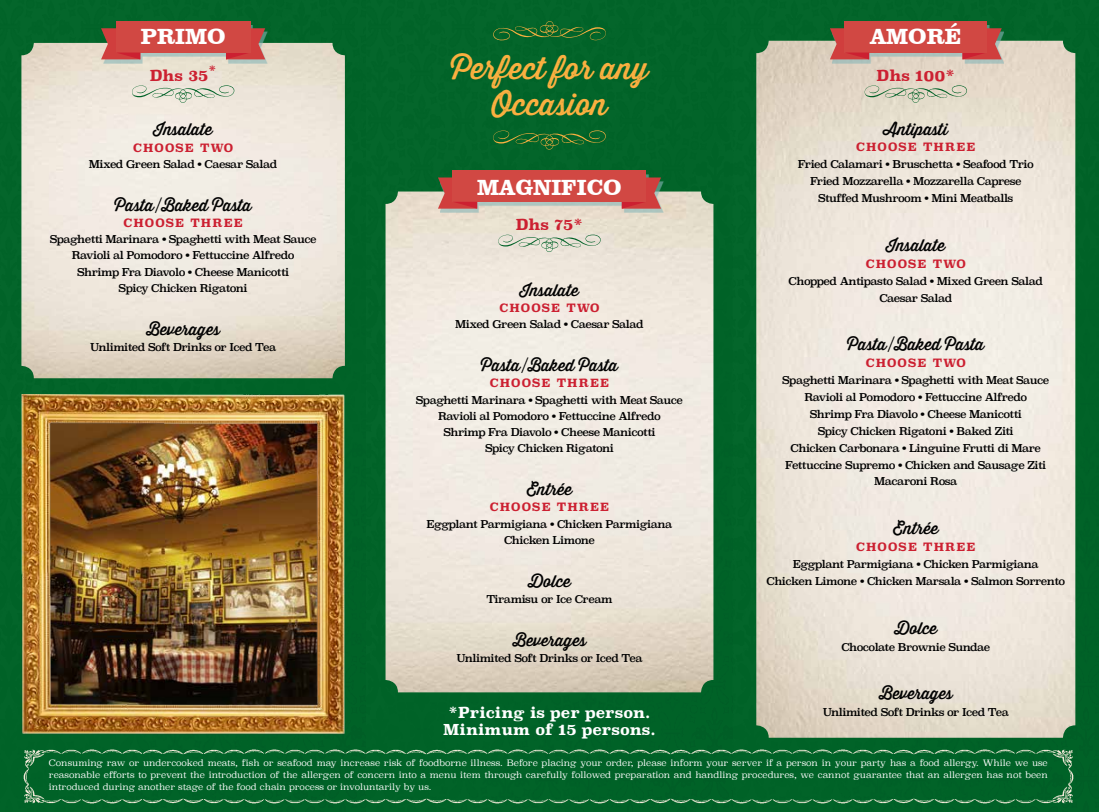
<style>
.page{position:relative;width:1099px;height:812px;background:#fff}
.page>*{position:absolute;margin:0;border:0;box-sizing:border-box;transform-origin:0 0}
.t1{font:30.25px/36.4px "Thirsty Rough Reg";color:#fbb040;text-align:center}
.t2{font:700 22.5px "Clarendon BT";color:#fff}
.t3{font:16.25px "Thirsty Rough Reg";color:#000}
.t4{font:700 15px/16.2px "Superclarendon";color:#fff;text-align:center}
.t5{font:700 15px "Superclarendon";color:#cc2031}
.t6{font:700 11.25px "Superclarendon";letter-spacing:.1em;color:#cc2031}
.t7{font:10.62px/16.9px "Superclarendon";letter-spacing:-.05em;color:#000;text-align:center}
.t8{font:300 8.75px/12px "Superclarendon";color:#fff;text-align:justify}
</style>
<div class="page">
<div style="left:0;top:0;width:1098px;height:811px;background:#006227"></div>
<img style="left:756px;top:41px;width:319px;height:696px">
<img style="left:21px;top:43px;width:324px;height:335px">
<img style="left:385px;top:191px;width:328px;height:501px">
<div style="left:832px;top:25px;width:172px;height:38px;background:#87b6b8;opacity:.6"></div>
<svg style="left:962px;top:28px;width:39px;height:31px"></svg>
<div style="left:844px;top:21px;width:142px;height:32px;background:#d14843"></div>
<svg style="left:829px;top:28px;width:40px;height:31px"></svg>
<div style="left:103px;top:25px;width:164px;height:38px;background:#87b6b8;opacity:.6"></div>
<svg style="left:226px;top:28px;width:39px;height:31px"></svg>
<div style="left:116px;top:21px;width:134px;height:32px;background:#d14843"></div>
<svg style="left:101px;top:28px;width:39px;height:31px"></svg>
<div style="left:440px;top:174px;width:223px;height:38px;background:#87b6b8;opacity:.6"></div>
<svg style="left:621px;top:177px;width:40px;height:32px"></svg>
<div style="left:452px;top:170px;width:194px;height:32px;background:#d14843"></div>
<svg style="left:438px;top:177px;width:39px;height:32px"></svg>
<img style="left:24px;top:785px;width:1049px;height:19px">
<img style="left:23px;top:749px;width:1051px;height:36px">
<svg style="left:132px;top:85px;width:102px;height:18px;background:#d3d7c6"></svg>
<svg style="left:498px;top:234px;width:102px;height:18px;background:#cfd3c3"></svg>
<svg style="left:864px;top:85px;width:103px;height:18px;background:#cacbb6"></svg>
<svg style="left:493px;top:130px;width:112px;height:19px"></svg>
<svg style="left:493px;top:21px;width:112px;height:19px"></svg>
<img style="left:21px;top:394px;width:324px;height:340px">
<h2 class="t2" style="left:141px;top:23px;width:86px">PRIMO</h2>
<h2 class="t2" style="left:870px;top:23px;width:93px">AMORÉ</h2>
<h3 class="t5" style="left:150px;top:64px;width:68px">Dhs 35<sup>*</sup></h3>
<h1 class="t1" style="left:451px;top:50px;width:199px">Perfect for any<br>Occasion</h1>
<h3 class="t5" style="left:876px;top:64px;width:80px">Dhs 100*</h3>
<h3 class="t3" style="left:154px;top:117px;width:60px">Insalate</h3>
<p class="t6" style="left:133px;top:139px;width:102px">CHOOSE TWO</p>
<p class="t7" style="left:89px;top:156px;width:190px">Mixed Green Salad • Caesar Salad</p>
<h3 class="t3" style="left:115px;top:193px;width:138px">Pasta/Baked Pasta</h3>
<p class="t6" style="left:123px;top:214px;width:121px">CHOOSE THREE</p>
<p class="t7" style="left:50px;top:232px;width:268px;line-height:16.2px">Spaghetti Marinara • Spaghetti with Meat Sauce Ravioli al Pomodoro • Fettuccine Alfredo Shrimp Fra Diavolo • Cheese Manicotti<br>Spicy Chicken Rigatoni</p>
<h3 class="t3" style="left:146px;top:317px;width:75px">Beverages</h3>
<p class="t7" style="left:90px;top:339px;width:188px">Unlimited Soft Drinks or Iced Tea</p>
<h2 class="t2" style="left:477px;top:173px;width:146px">MAGNIFICO</h2>
<h3 class="t5" style="left:516px;top:214px;width:69px">Dhs 75*</h3>
<h3 class="t3" style="left:520px;top:278px;width:60px">Insalate</h3>
<p class="t6" style="left:499px;top:299px;width:102px">CHOOSE TWO</p>
<p class="t7" style="left:455px;top:316px;width:190px">Mixed Green Salad • Caesar Salad</p>
<h3 class="t3" style="left:481px;top:353px;width:138px">Pasta/Baked Pasta</h3>
<p class="t6" style="left:490px;top:375px;width:121px">CHOOSE THREE</p>
<p class="t7" style="left:416px;top:392px;width:268px;line-height:16.2px">Spaghetti Marinara • Spaghetti with Meat Sauce Ravioli al Pomodoro • Fettuccine Alfredo Shrimp Fra Diavolo • Cheese Manicotti<br>Spicy Chicken Rigatoni</p>
<h3 class="t3" style="left:527px;top:477px;width:47px">Entrée</h3>
<p class="t6" style="left:490px;top:499px;width:121px">CHOOSE THREE</p>
<p class="t7" style="left:426px;top:516px;width:247px;line-height:16.2px">Eggplant Parmigiana • Chicken Parmigiana<br>Chicken Limone</p>
<h3 class="t3" style="left:528px;top:569px;width:44px">Dolce</h3>
<p class="t7" style="left:486px;top:591px;width:128px">Tiramisu or Ice Cream</p>
<h3 class="t3" style="left:512px;top:628px;width:75px">Beverages</h3>
<p class="t7" style="left:456px;top:650px;width:188px">Unlimited Soft Drinks or Iced Tea</p>
<h3 class="t4" style="left:443px;top:705px;width:214px">*Pricing is per person.<br>Minimum of 15 persons.</h3>
<h3 class="t3" style="left:883px;top:117px;width:65px">Antipasti</h3>
<p class="t6" style="left:856px;top:139px;width:121px">CHOOSE THREE</p>
<p class="t7" style="left:798px;top:157px;width:237px">Fried Calamari • Bruschetta • Seafood Trio<br>Fried Mozzarella • Mozzarella Caprese<br>Stuffed Mushroom • Mini Meatballs</p>
<h3 class="t3" style="left:886px;top:233px;width:60px">Insalate</h3>
<p class="t6" style="left:865px;top:255px;width:102px">CHOOSE TWO</p>
<p class="t7" style="left:788px;top:273px;width:256px">Chopped Antipasto Salad • Mixed Green Salad<br>Caesar Salad</p>
<h3 class="t3" style="left:847px;top:332px;width:138px">Pasta/Baked Pasta</h3>
<p class="t6" style="left:865px;top:354px;width:102px">CHOOSE TWO</p>
<p class="t7" style="left:782px;top:372px;width:268px">Spaghetti Marinara • Spaghetti with Meat Sauce Ravioli al Pomodoro • Fettuccine Alfredo Shrimp Fra Diavolo • Cheese Manicotti<br>Spicy Chicken Rigatoni • Baked Ziti<br>Chicken Carbonara • Linguine Frutti di Mare Fettuccine Supremo • Chicken and Sausage Ziti Macaroni Rosa</p>
<h3 class="t3" style="left:893px;top:516px;width:47px">Entrée</h3>
<p class="t6" style="left:856px;top:538px;width:121px">CHOOSE THREE</p>
<p class="t7" style="left:766px;top:556px;width:300px">Eggplant Parmigiana • Chicken Parmigiana<br>Chicken Limone • Chicken Marsala • Salmon Sorrento</p>
<h3 class="t3" style="left:894px;top:615px;width:44px">Dolce</h3>
<p class="t7" style="left:841px;top:639px;width:150px">Chocolate Brownie Sundae</p>
<h3 class="t3" style="left:879px;top:681px;width:75px">Beverages</h3>
<p class="t7" style="left:822px;top:704px;width:188px">Unlimited Soft Drinks or Iced Tea</p>
<p class="t8" style="left:49px;top:757px;width:1000px">Consuming raw or undercooked meats, fish or seafood may increase risk of foodborne illness. Before placing your order, please inform your server if a person in your party has a food allergy. While we use reasonable efforts to prevent the introduction of the allergen of concern into a menu item through carefully followed preparation and handling procedures, we cannot guarantee that an allergen has not been introduced during another stage of the food chain process or involuntarily by us.</p>
</div>
